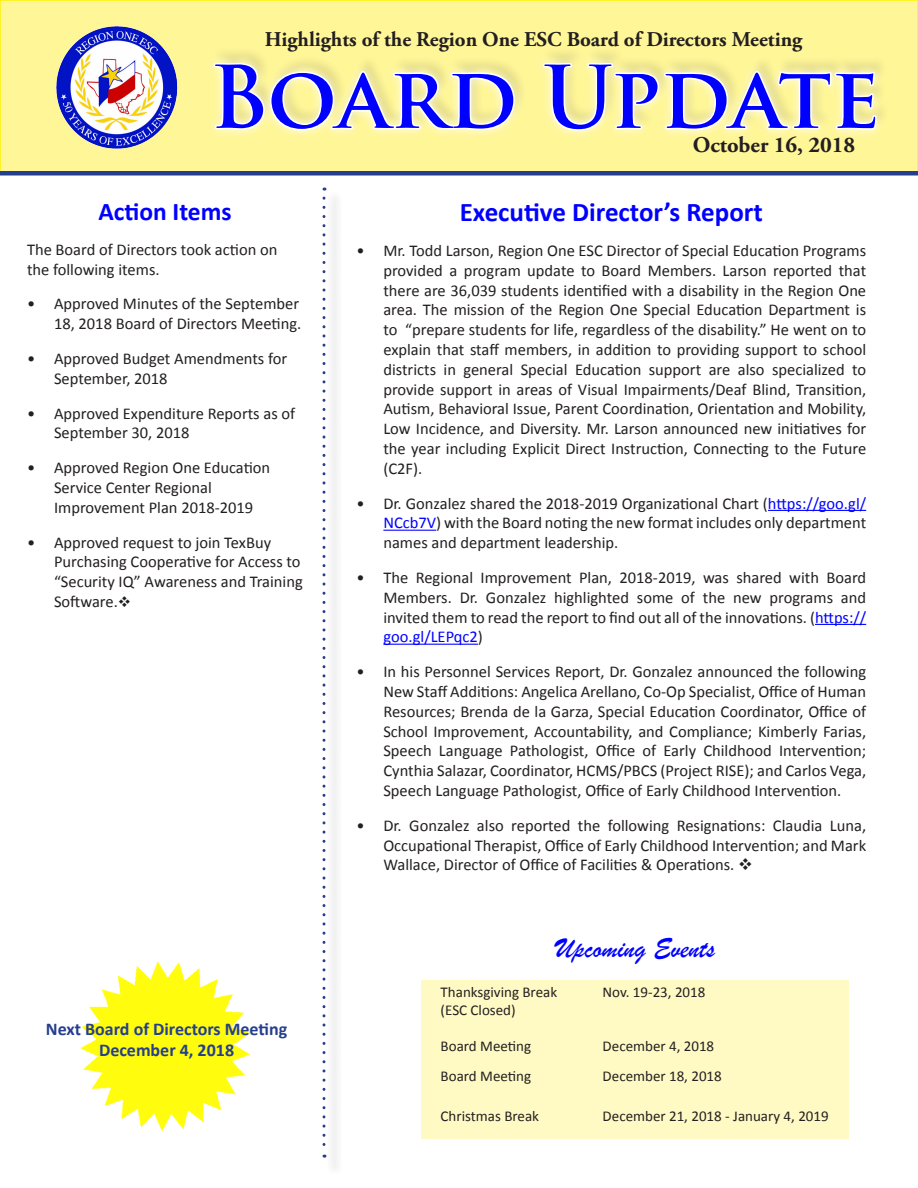
<style>
.page{position:relative;width:918px;height:1188px;background:#fff}
.page>*{position:absolute;margin:0;border:0;box-sizing:border-box;transform-origin:0 0}
.t1{font:700 84px "Trajan Pro";color:#00f}
.t2{font:28.5px "Brush Script";color:#00f}
.t3{font:700 27px "Calibri";color:#00f}
.t4{font:700 25.5px "Calibri";color:#00f}
.t5{font:700 22.5px "Adobe Garamond Pro";color:#231f20}
.t6{font:700 21px "Adobe Garamond Pro";color:#231f20}
.t7{font:700 18px "Calibri";color:#253f8e}
.t8{font:16.5px/19.8px "Calibri";color:#231f20}
.t9{font:15px "Calibri";color:#231f20}
.s1{color:#00f}
</style>
<div class="page">
<div style="left:0;top:0;width:918px;height:173px;background:#fff698"></div>
<div style="left:0;top:0;width:918px;height:174px;border:2px solid #fff101"></div>
<div style="left:204px;top:54px;width:682px;height:86px;background:#fff;opacity:.75"></div>
<svg style="left:212px;top:61px;width:304px;height:71px"></svg>
<svg style="left:541px;top:61px;width:337px;height:72px"></svg>
<div style="left:0;top:171px;width:918px;height:5px;background:#253f8e"></div>
<div style="left:325px;top:191px;width:19px;height:984px;background:#f8f7f8"></div>
<svg style="left:322px;top:198px;width:4px;height:960px"></svg>
<img style="left:56px;top:26px;width:121px;height:122px">
<hr style="left:768px;top:510px;width:98px;height:1px;background:#00f">
<hr style="left:383px;top:530px;width:53px;height:1px;background:#00f">
<hr style="left:815px;top:624px;width:51px;height:1px;background:#00f">
<hr style="left:383px;top:644px;width:95px;height:1px;background:#00f">
<img style="left:81px;top:962px;width:168px;height:168px">
<div style="left:421px;top:980px;width:428px;height:159px;background:#fffac4"></div>
<p class="t6" style="left:265px;top:28px;width:539px">Highlights of the Region One ESC Board of Directors Meeting</p>
<p class="t1" style="left:210px;top:45px;width:672px">Board Update</p>
<p class="t4" style="left:98px;top:195px;width:135px">Action Items</p>
<p class="t8" style="left:27px;top:239px;width:252px">The Board of Directors took action on the following items.</p>
<p class="t8" style="left:27px;top:294px;width:276px;text-align:right">• Approved Minutes of the September<br>18, 2018 Board of Directors Meeting.</p>
<p class="t8" style="left:54px;top:349px;width:235px;text-indent:-27px">• Approved Budget Amendments for<br>September, 2018</p>
<p class="t8" style="left:54px;top:403px;width:243px;text-indent:-27px">• Approved Expenditure Reports as of<br>September 30, 2018</p>
<p class="t8" style="left:54px;top:458px;width:218px;text-indent:-27px">• Approved Region One Education<br>Service Center Regional<br>Improvement Plan 2018-2019</p>
<p class="t8" style="left:54px;top:532px;width:250px;text-indent:-27px">• Approved request to join TexBuy<br>Purchasing Cooperative for Access to “Security IQ” Awareness and Training<br>Software.❖</p>
<p class="t7" style="left:46px;top:1017px;width:243px">Next Board of Directors Meeting</p>
<p class="t7" style="left:99px;top:1039px;width:137px">December 4, 2018</p>
<p class="t5" style="left:693px;top:132px;width:164px">October 16, 2018</p>
<p class="t3" style="left:460px;top:195px;width:305px">Executive Director’s Report</p>
<p class="t8" style="left:383px;top:241px;width:484px;text-align:justify;text-indent:-27px">• Mr. Todd Larson, Region One ESC Director of Special Education Programs provided a program update to Board Members. Larson reported that there are 36,039 students identified with a disability in the Region One area. The mission of the Region One Special Education Department is to “prepare students for life, regardless of the disability.” He went on to explain that staff members, in addition to providing support to school districts in general Special Education support are also specialized to provide support in areas of Visual Impairments/Deaf Blind, Transition, Autism, Behavioral Issue, Parent Coordination, Orientation and Mobility, Low Incidence, and Diversity. Mr. Larson announced new initiatives for the year including Explicit Direct Instruction, Connecting to the Future (C2F).</p>
<p class="t8" style="left:383px;top:493px;width:484px;text-align:justify;text-indent:-27px">• Dr. Gonzalez shared the 2018-2019 Organizational Chart (<span class="s1">https://goo.gl/ NCcb7V</span>) with the Board noting the new format includes only department names and department leadership.</p>
<p class="t8" style="left:383px;top:568px;width:484px;text-align:justify;text-indent:-27px">• The Regional Improvement Plan, 2018-2019, was shared with Board Members. Dr. Gonzalez highlighted some of the new programs and invited them to read the report to find out all of the innovations. (<span class="s1">https:// goo.gl/LEPqc2</span>)</p>
<p class="t8" style="left:383px;top:662px;width:484px;text-align:justify;text-indent:-27px">• In his Personnel Services Report, Dr. Gonzalez announced the following New Staff Additions: Angelica Arellano, Co-Op Specialist, Office of Human Resources; Brenda de la Garza, Special Education Coordinator, Office of School Improvement, Accountability, and Compliance; Kimberly Farias, Speech Language Pathologist, Office of Early Childhood Intervention; Cynthia Salazar, Coordinator, HCMS/PBCS (Project RISE); and Carlos Vega, Speech Language Pathologist, Office of Early Childhood Intervention.</p>
<p class="t8" style="left:383px;top:815px;width:484px;text-align:justify;text-indent:-27px">• Dr. Gonzalez also reported the following Resignations: Claudia Luna, Occupational Therapist, Office of Early Childhood Intervention; and Mark Wallace, Director of Office of Facilities &amp; Operations. ❖</p>
<p class="t2" style="left:555px;top:931px;width:161px">Upcoming Events</p>
<p class="t9" style="left:441px;top:983px;width:118px">Thanksgiving Break</p>
<p class="t9" style="left:603px;top:983px;width:104px">Nov. 19-23, 2018</p>
<p class="t9" style="left:441px;top:1001px;width:77px">(ESC Closed)</p>
<p class="t9" style="left:441px;top:1037px;width:92px">Board Meeting</p>
<p class="t9" style="left:603px;top:1037px;width:113px">December 4, 2018</p>
<p class="t9" style="left:441px;top:1067px;width:92px">Board Meeting</p>
<p class="t9" style="left:603px;top:1067px;width:121px">December 18, 2018</p>
<p class="t9" style="left:441px;top:1106px;width:100px">Christmas Break</p>
<p class="t9" style="left:603px;top:1106px;width:228px">December 21, 2018 - January 4, 2019</p>
</div>
